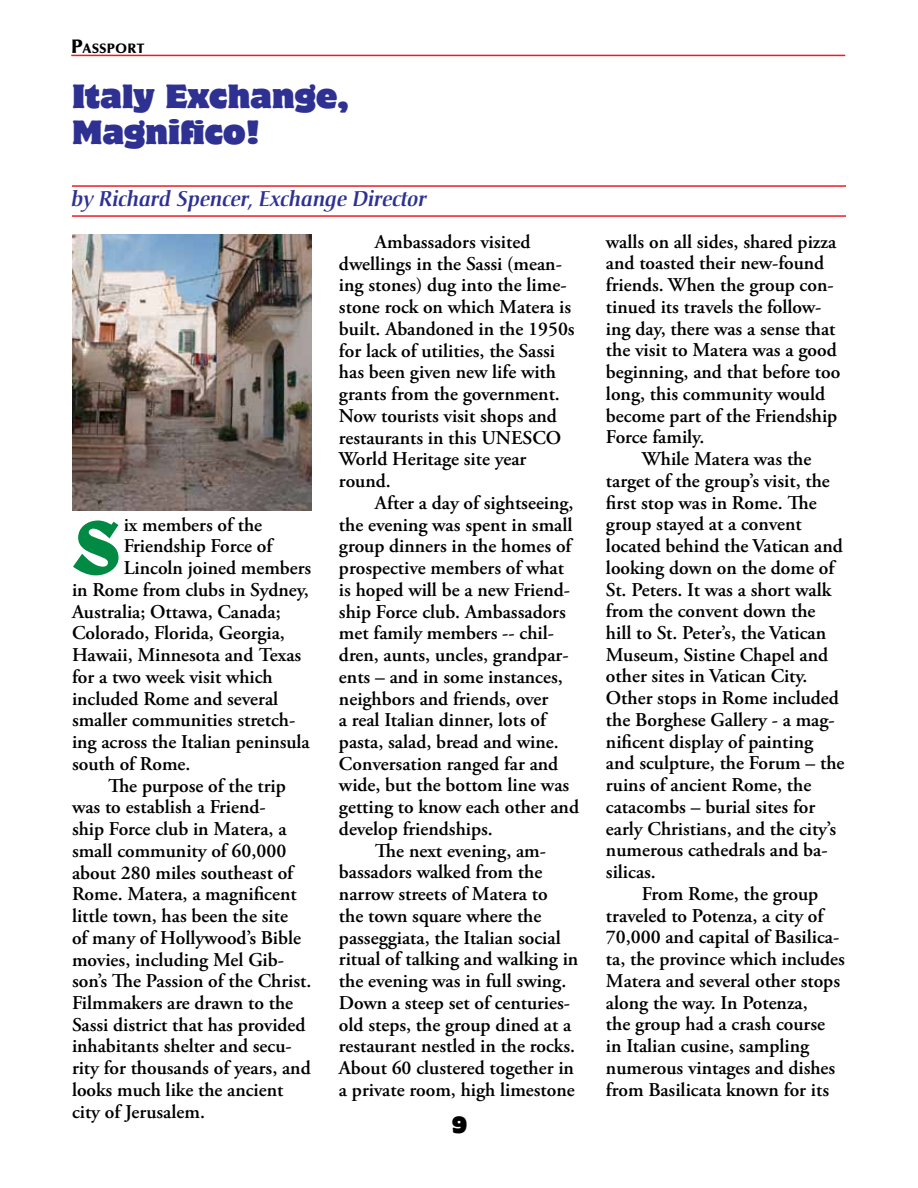
<style>
.page{position:relative;width:918px;height:1188px;background:#fff}
.page>*{position:absolute;margin:0;border:0;box-sizing:border-box;transform-origin:0 0}
.t1{font:700 76.8px "Belwe";color:#008a43}
.t2{font:30px/36px "Motter Corpus Std";color:#2e3192}
.t3{font:italic 500 21px "Christiana";color:#2e3192}
.t4{font:21px "Motter Corpus Std";color:#000}
.t5{font:600 19.5px/21.8px "Adobe Garamond Pro";color:#000}
.t6{font:900 13.65px "Optima LT Std";color:#000}
.s1{font-size:19.5px}
</style>
<div class="page">
<hr style="left:71px;top:55px;width:774px;height:1px;background:#ed1c24">
<hr style="left:72px;top:185px;width:774px;height:2px;background:#ed1c24">
<hr style="left:72px;top:215px;width:774px;height:2px;background:#ed1c24">
<img style="left:72px;top:234px;width:239px;height:276px">
<p class="t6" style="left:71px;top:41px;width:75px"><span class="s1">P</span>ASSPORT</p>
<h2 class="t2" style="left:72px;top:78px;width:279px">Italy Exchange,<br>Magnifico!</h2>
<p class="t3" style="left:72px;top:186px;width:357px">by Richard Spencer, Exchange Director</p>
<h1 class="t1" style="left:72px;top:502px;width:51px">S</h1>
<p class="t5" style="left:124px;top:514px;width:140px">ix members of the</p>
<p class="t5" style="left:124px;top:536px;width:150px">Friendship Force of</p>
<p class="t5" style="left:124px;top:557px;width:189px">Lincoln joined members</p>
<p class="t5" style="left:72px;top:579px;width:238px">in Rome from clubs in Sydney,</p>
<p class="t5" style="left:72px;top:601px;width:210px">Australia; Ottawa, Canada;</p>
<p class="t5" style="left:72px;top:623px;width:214px">Colorado, Florida, Georgia,</p>
<p class="t5" style="left:72px;top:644px;width:231px">Hawaii, Minnesota and Texas</p>
<p class="t5" style="left:72px;top:666px;width:202px">for a two week visit which</p>
<p class="t5" style="left:72px;top:688px;width:208px">included Rome and several</p>
<p class="t5" style="left:72px;top:710px;width:225px">smaller communities stretch-</p>
<p class="t5" style="left:72px;top:731px;width:239px">ing across the Italian peninsula</p>
<p class="t5" style="left:72px;top:753px;width:120px">south of Rome.</p>
<p class="t5" style="left:108px;top:775px;width:179px">The purpose of the trip</p>
<p class="t5" style="left:72px;top:796px;width:195px">was to establish a Friend-</p>
<p class="t5" style="left:72px;top:818px;width:216px">ship Force club in Matera, a</p>
<p class="t5" style="left:72px;top:840px;width:216px">small community of 60,000</p>
<p class="t5" style="left:72px;top:862px;width:223px">about 280 miles southeast of</p>
<p class="t5" style="left:72px;top:883px;width:226px">Rome. Matera, a magnificent</p>
<p class="t5" style="left:72px;top:905px;width:218px">little town, has been the site</p>
<p class="t5" style="left:72px;top:927px;width:231px">of many of Hollywood’s Bible</p>
<p class="t5" style="left:72px;top:949px;width:214px">movies, including Mel Gib-</p>
<p class="t5" style="left:72px;top:970px;width:241px">son’s The Passion of the Christ.</p>
<p class="t5" style="left:72px;top:992px;width:223px">Filmmakers are drawn to the</p>
<p class="t5" style="left:72px;top:1014px;width:235px">Sassi district that has provided</p>
<p class="t5" style="left:72px;top:1036px;width:221px">inhabitants shelter and secu-</p>
<p class="t5" style="left:72px;top:1057px;width:240px">rity for thousands of years, and</p>
<p class="t5" style="left:72px;top:1079px;width:213px">looks much like the ancient</p>
<p class="t5" style="left:72px;top:1101px;width:135px">city of Jerusalem.</p>
<p class="t5" style="left:339px;top:231px;width:237px;text-indent:36px">Ambassadors visited dwellings in the Sassi (mean&shy;ing stones) dug into the lime&shy;stone rock on which Matera is built. Abandoned in the 1950s for lack of utilities, the Sassi has been given new life with grants from the government.<br>Now tourists visit shops and restaurants in this UNESCO<br>World Heritage site year round.</p>
<p class="t5" style="left:375px;top:492px;width:200px">After a day of sightseeing,</p>
<p class="t5" style="left:339px;top:514px;width:235px">the evening was spent in small</p>
<p class="t5" style="left:339px;top:535px;width:234px">group dinners in the homes of</p>
<p class="t5" style="left:339px;top:557px;width:227px">prospective members of what</p>
<p class="t5" style="left:339px;top:579px;width:232px">is hoped will be a new Friend-</p>
<p class="t5" style="left:339px;top:601px;width:228px">ship Force club. Ambassadors</p>
<p class="t5" style="left:339px;top:622px;width:217px">met family members -- chil-</p>
<p class="t5" style="left:339px;top:644px;width:231px">dren, aunts, uncles, grandpar-</p>
<p class="t5" style="left:339px;top:666px;width:225px">ents – and in some instances,</p>
<p class="t5" style="left:339px;top:688px;width:211px">neighbors and friends, over</p>
<p class="t5" style="left:339px;top:709px;width:209px">a real Italian dinner, lots of</p>
<p class="t5" style="left:339px;top:731px;width:221px">pasta, salad, bread and wine.</p>
<p class="t5" style="left:339px;top:753px;width:221px">Conversation ranged far and</p>
<p class="t5" style="left:339px;top:775px;width:232px">wide, but the bottom line was</p>
<p class="t5" style="left:339px;top:796px;width:242px">getting to know each other and</p>
<p class="t5" style="left:339px;top:818px;width:155px">develop friendships.</p>
<p class="t5" style="left:375px;top:840px;width:173px">The next evening, am-</p>
<p class="t5" style="left:339px;top:862px;width:205px">bassadors walked from the</p>
<p class="t5" style="left:339px;top:883px;width:210px">narrow streets of Matera to</p>
<p class="t5" style="left:339px;top:905px;width:204px">the town square where the</p>
<p class="t5" style="left:339px;top:927px;width:223px">passeggiata, the Italian social</p>
<p class="t5" style="left:339px;top:949px;width:241px">ritual of talking and walking in</p>
<p class="t5" style="left:339px;top:970px;width:229px">the evening was in full swing.</p>
<p class="t5" style="left:339px;top:992px;width:233px">Down a steep set of centuries-</p>
<p class="t5" style="left:339px;top:1014px;width:234px">old steps, the group dined at a</p>
<p class="t5" style="left:339px;top:1036px;width:238px">restaurant nestled in the rocks.</p>
<p class="t5" style="left:339px;top:1057px;width:236px">About 60 clustered together in</p>
<p class="t5" style="left:339px;top:1079px;width:237px">a private room, high limestone</p>
<p class="t4" style="left:452px;top:1111px;width:17px">9</p>
<p class="t5" style="left:606px;top:231px;width:236px">walls on all sides, shared pizza and toasted their new-found friends. When the group con&shy;tinued its travels the follow&shy;ing day, there was a sense that the visit to Matera was a good beginning, and that before too long, this community would become part of the Friendship<br>Force family.</p>
<p class="t5" style="left:606px;top:448px;width:240px;text-indent:36px">While Matera was the target of the group’s visit, the first stop was in Rome. The group stayed at a convent located behind the Vatican and looking down on the dome of<br>St. Peters. It was a short walk from the convent down the hill to St. Peter’s, the Vatican<br>Museum, Sistine Chapel and other sites in Vatican City.<br>Other stops in Rome included the Borghese Gallery - a mag&shy;nificent display of painting and sculpture, the Forum – the ruins of ancient Rome, the catacombs – burial sites for early Christians, and the city’s numerous cathedrals and ba&shy;silicas.</p>
<p class="t5" style="left:606px;top:883px;width:240px;text-indent:36px">From Rome, the group traveled to Potenza, a city of<br>70,000 and capital of Basilica&shy;ta, the province which includes<br>Matera and several other stops along the way. In Potenza,<br>the group had a crash course in Italian cusine, sampling numerous vintages and dishes from Basilicata known for its</p>
</div>
